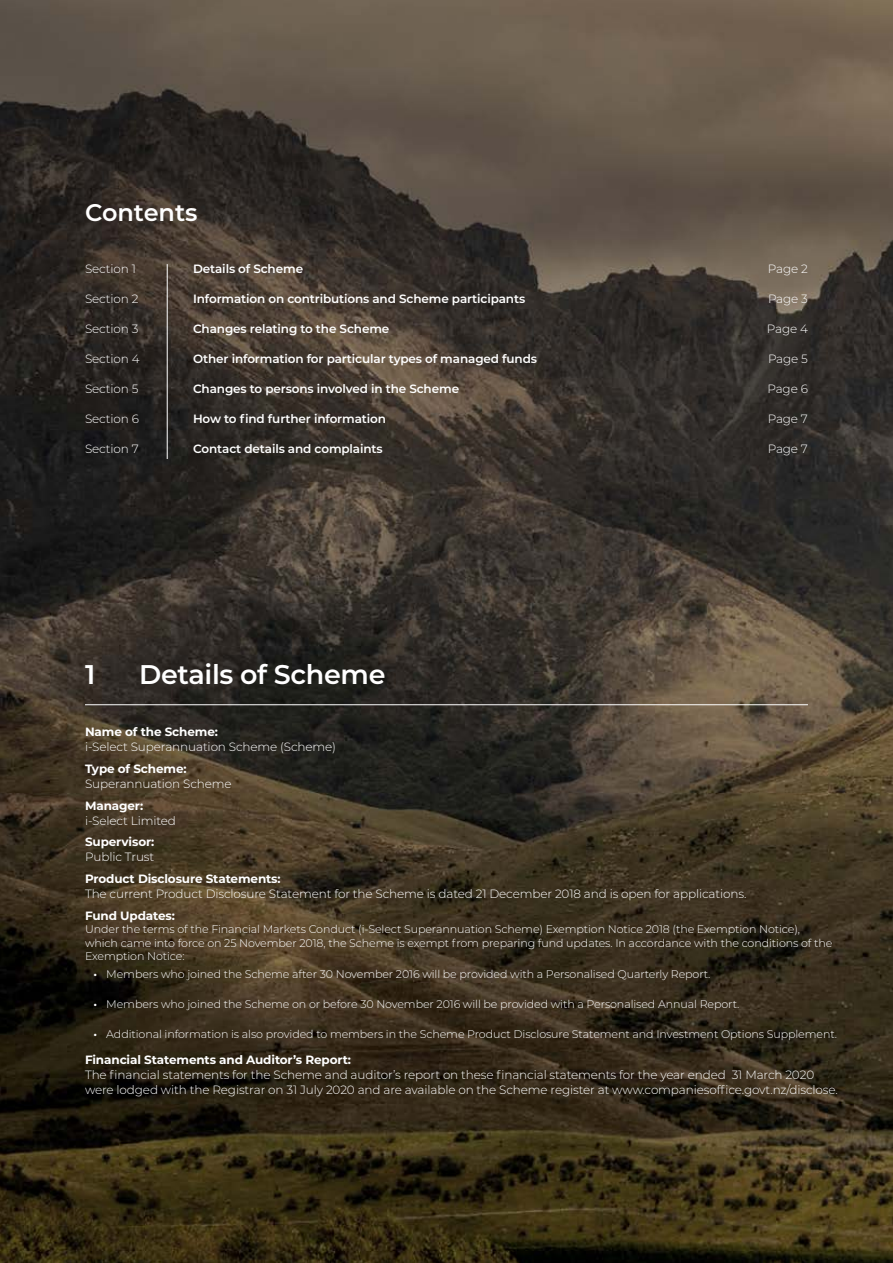
<style>
.page{position:relative;width:893px;height:1263px;background:#fff}
.page>*{position:absolute;margin:0;border:0;box-sizing:border-box;transform-origin:0 0}
.t1{font:600 27px "Montserrat";letter-spacing:-.015em;color:#fff}
.t2{font:600 24px "Montserrat";color:#fff}
.t3{font:300 12px/15px "Montserrat";letter-spacing:-.01em;color:#fff}
.t4{font:600 12px "Montserrat";letter-spacing:-.01em;color:#fff}
.t5{font:700 12px "Montserrat";letter-spacing:-.01em;color:#fff}
.t6{font:300 11.1px/13.5px "Montserrat";letter-spacing:-.01em;color:#fff}
.s1{font-weight:600}
</style>
<div class="page">
<img style="left:0;top:0;width:893px;height:1263px">
<hr style="left:167px;top:264px;width:1px;height:195px;background:#fff">
<hr style="left:85px;top:704px;width:723px;height:1px;background:#fff">
<h2 class="t2" style="left:85px;top:195px;width:114px">Contents</h2>
<p class="t3" style="left:85px;top:260px;width:52px">Section 1</p>
<p class="t4" style="left:193px;top:260px;width:112px">Details of Scheme</p>
<p class="t3" style="left:768px;top:260px;width:41px">Page 2</p>
<p class="t3" style="left:85px;top:290px;width:55px">Section 2</p>
<p class="t4" style="left:193px;top:290px;width:334px">Information on contributions and Scheme participants</p>
<p class="t3" style="left:768px;top:290px;width:41px">Page 3</p>
<p class="t3" style="left:85px;top:320px;width:55px">Section 3</p>
<p class="t4" style="left:193px;top:320px;width:198px">Changes relating to the Scheme</p>
<p class="t3" style="left:767px;top:320px;width:43px">Page 4</p>
<p class="t3" style="left:85px;top:350px;width:56px">Section 4</p>
<p class="t4" style="left:193px;top:350px;width:345px">Other information for particular types of managed funds</p>
<p class="t3" style="left:768px;top:350px;width:41px">Page 5</p>
<p class="t3" style="left:85px;top:380px;width:55px">Section 5</p>
<p class="t4" style="left:193px;top:380px;width:268px">Changes to persons involved in the Scheme</p>
<p class="t3" style="left:767px;top:380px;width:42px">Page 6</p>
<p class="t3" style="left:85px;top:410px;width:55px">Section 6</p>
<p class="t4" style="left:193px;top:410px;width:194px">How to find further information</p>
<p class="t3" style="left:768px;top:410px;width:42px">Page 7</p>
<p class="t3" style="left:85px;top:440px;width:55px">Section 7</p>
<p class="t4" style="left:193px;top:440px;width:191px">Contact details and complaints</p>
<p class="t3" style="left:768px;top:440px;width:42px">Page 7</p>
<h1 class="t1" style="left:85px;top:655px;width:12px">1</h1>
<h1 class="t1" style="left:139px;top:655px;width:248px">Details of Scheme</h1>
<p class="t5" style="left:85px;top:723px;width:135px">Name of the Scheme:</p>
<p class="t3" style="left:85px;top:739px;width:253px">i-Select Superannuation Scheme (Scheme)</p>
<p class="t5" style="left:85px;top:760px;width:103px">Type of Scheme:</p>
<p class="t3" style="left:85px;top:776px;width:148px">Superannuation Scheme</p>
<p class="t5" style="left:85px;top:797px;width:60px">Manager:</p>
<p class="t3" style="left:85px;top:813px;width:92px">i-Select Limited</p>
<p class="t5" style="left:85px;top:833px;width:71px">Supervisor:</p>
<p class="t3" style="left:85px;top:849px;width:71px">Public Trust</p>
<p class="t5" style="left:85px;top:870px;width:197px">Product Disclosure Statements:</p>
<p class="t3" style="left:85px;top:885px;width:663px">The current Product Disclosure Statement for the Scheme is dated 21 December 2018 and is open for applications.</p>
<p class="t5" style="left:85px;top:907px;width:91px">Fund Updates:</p>
<p class="t6" style="left:85px;top:922px;width:749px">Under the terms of the Financial Markets Conduct (i-Select Superannuation Scheme) Exemption Notice 2018 (the Exemption Notice), which came into force on 25 November 2018, the Scheme is exempt from preparing fund updates. In accordance with the conditions of the<br>Exemption Notice:</p>
<p class="t6" style="left:94px;top:967px;width:618px"><span class="s1">•</span> Members who joined the Scheme after 30 November 2016 will be provided with a Personalised Quarterly Report.</p>
<p class="t6" style="left:94px;top:997px;width:647px"><span class="s1">•</span> Members who joined the Scheme on or before 30 November 2016 will be provided with a Personalised Annual Report.</p>
<p class="t6" style="left:94px;top:1027px;width:745px"><span class="s1">•</span> Additional information is also provided to members in the Scheme Product Disclosure Statement and Investment Options Supplement.</p>
<p class="t5" style="left:85px;top:1051px;width:267px">Financial Statements and Auditor’s Report:</p>
<p class="t3" style="left:85px;top:1067px;width:754px">The financial statements for the Scheme and auditor’s report on these financial statements for the year ended 31 March 2020 were lodged with the Registrar on 31 July 2020 and are available on the Scheme register at www.companiesoffice.govt.nz/disclose.</p>
</div>
